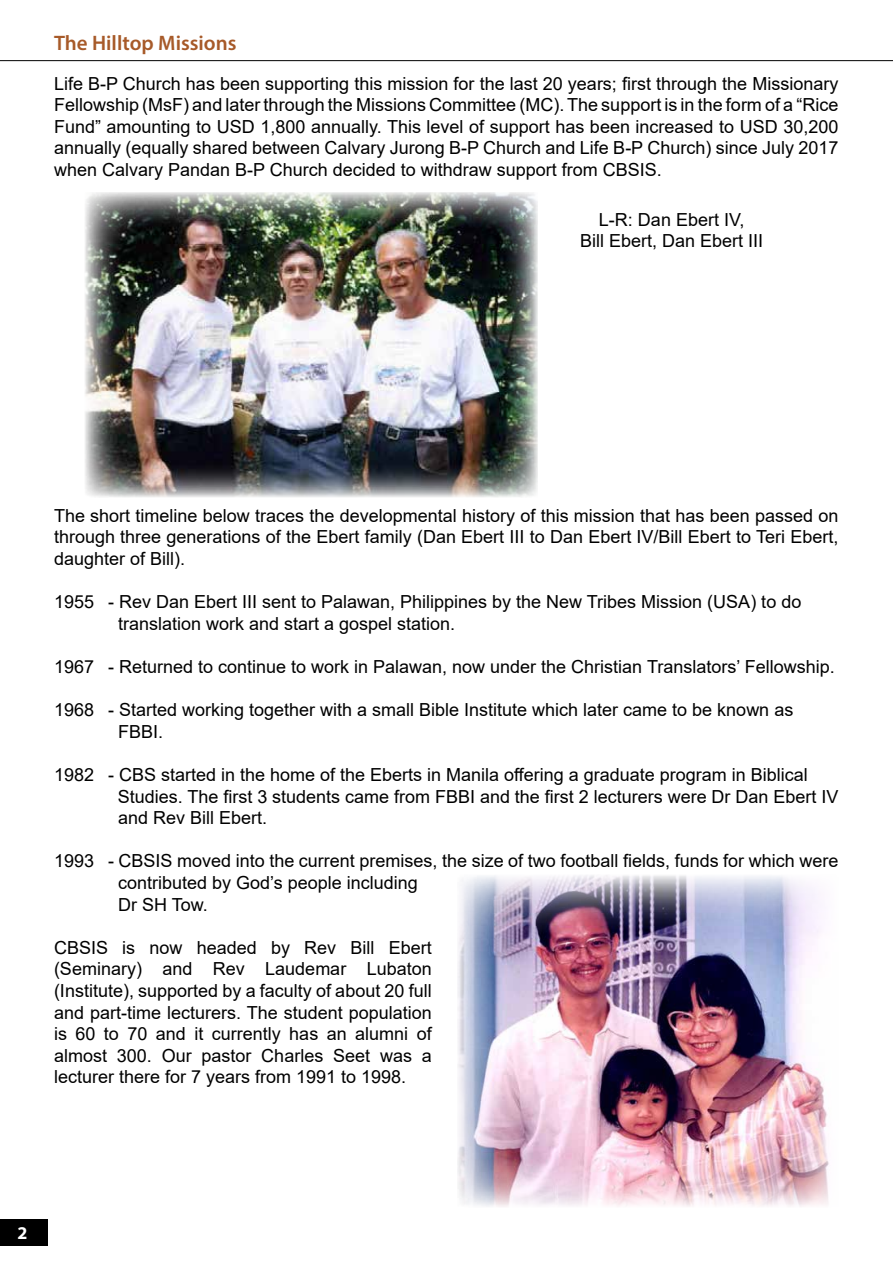
<style>
.page{position:relative;width:893px;height:1263px;background:#fff}
.page>*{position:absolute;margin:0;border:0;box-sizing:border-box;transform-origin:0 0}
.t1{font:600 21px "Myriad Pro";color:#a75a29}
.t2{font:18px/21.6px "Arial";color:#000}
.t3{font:700 18px "Myriad Pro";color:#fff}
</style>
<div class="page">
<svg style="left:0;top:60px;width:893px;height:1px"></svg>
<div style="left:0;top:1219px;width:47px;height:26px;background:#000"></div>
<img style="left:85px;top:192px;width:453px;height:305px">
<img style="left:457px;top:875px;width:372px;height:332px">
<p class="t1" style="left:54px;top:29px;width:184px">The Hilltop Missions</p>
<p class="t2" style="left:54px;top:72px;width:786px;text-align:justify">Life B-P Church has been supporting this mission for the last 20 years; first through the Missionary Fellowship (MsF) and later through the Missions Committee (MC). The support is in the form of a “Rice Fund” amounting to USD 1,800 annually. This level of support has been increased to USD 30,200 annually (equally shared between Calvary Jurong B-P Church and Life B-P Church) since July 2017 when Calvary Pandan B-P Church decided to withdraw support from CBSIS.</p>
<p class="t2" style="left:580px;top:208px;width:185px;text-align:center">L-R: Dan Ebert IV,<br>Bill Ebert, Dan Ebert III</p>
<p class="t2" style="left:54px;top:504px;width:786px;text-align:justify">The short timeline below traces the developmental history of this mission that has been passed on through three generations of the Ebert family (Dan Ebert III to Dan Ebert IV/Bill Ebert to Teri Ebert, daughter of Bill).</p>
<p class="t2" style="left:118px;top:591px;width:685px;text-indent:-64px">1955 - Rev Dan Ebert III sent to Palawan, Philippines by the New Tribes Mission (USA) to do translation work and start a gospel station.</p>
<p class="t2" style="left:54px;top:656px;width:782px">1967 - Returned to continue to work in Palawan, now under the Christian Translators’ Fellowship.</p>
<p class="t2" style="left:118px;top:699px;width:677px;text-indent:-64px">1968 - Started working together with a small Bible Institute which later came to be known as<br>FBBI.</p>
<p class="t2" style="left:118px;top:764px;width:722px;text-indent:-64px">1982 - CBS started in the home of the Eberts in Manila offering a graduate program in Biblical<br>Studies. The first 3 students came from FBBI and the first 2 lecturers were Dr Dan Ebert IV and Rev Bill Ebert.</p>
<p class="t2" style="left:118px;top:850px;width:722px;text-indent:-64px">1993 - CBSIS moved into the current premises, the size of two football fields, funds for which were contributed by God’s people including<br>Dr SH Tow.</p>
<p class="t2" style="left:54px;top:936px;width:379px;text-align:justify">CBSIS is now headed by Rev Bill Ebert (Seminary) and Rev Laudemar Lubaton (Institute), supported by a faculty of about 20 full and part-time lecturers. The student population is 60 to 70 and it currently has an alumni of almost 300. Our pastor Charles Seet was a lecturer there for 7 years from 1991 to 1998.</p>
<p class="t3" style="left:18px;top:1221px;width:11px">2</p>
</div>
